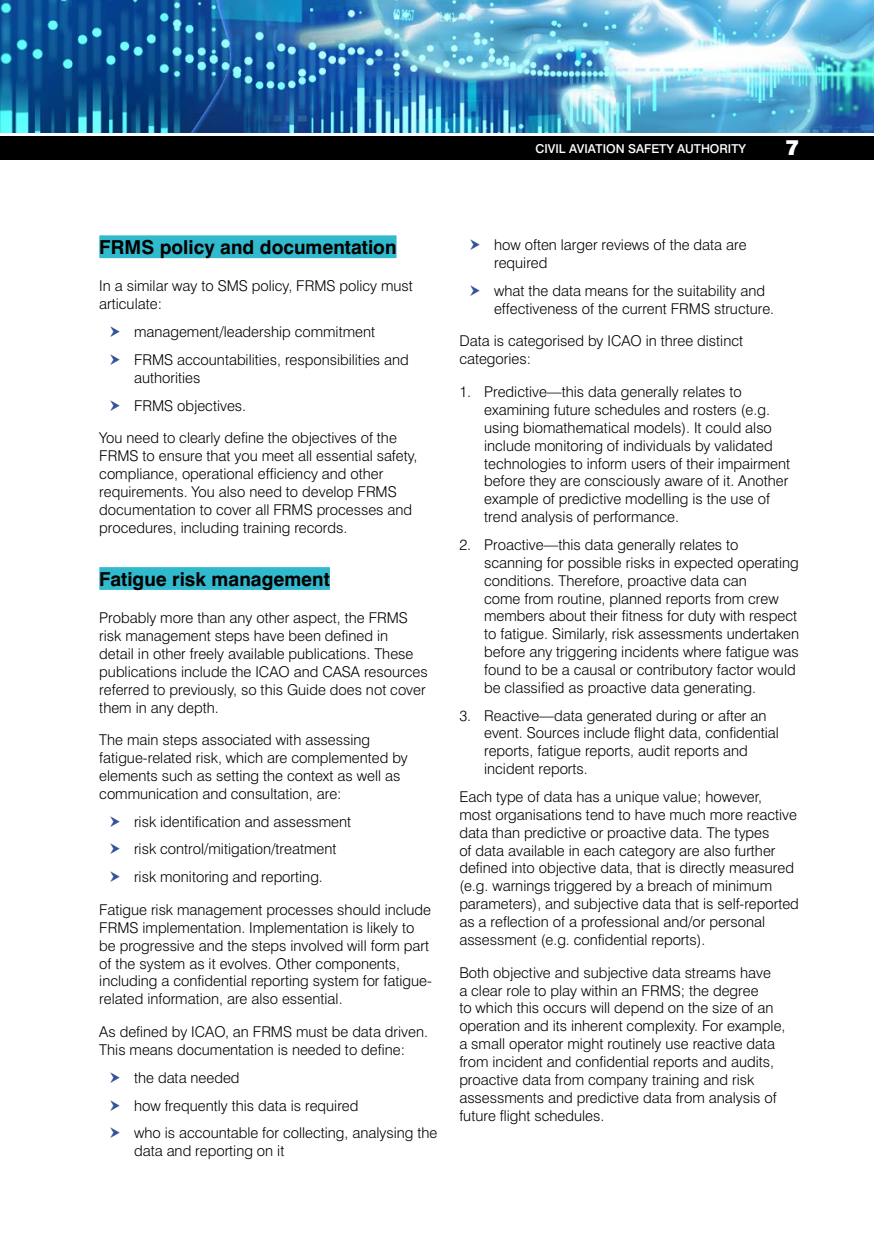
<style>
.page{position:relative;width:874px;height:1241px;background:#fff}
.page>*{position:absolute;margin:0;border:0;box-sizing:border-box;transform-origin:0 0}
.t1{font:900 21px "Swiss 721 BT";color:#fff}
.t2{font:700 19.25px "Swiss 721 BT";color:#000}
.Body_text_black{font:300 14.88px/17.8px "Swiss 721 BT";color:#000}
.number_tab{font:300 14.88px/17.8px "Swiss 721 BT";color:#000}
.t3{font:500 12.25px "Swiss 721 BT";color:#fff}
</style>
<div class="page">
<img style="left:0;top:0;width:873px;height:133px">
<div style="left:0;top:135px;width:873px;height:26px;background:#000"></div>
<hr style="left:0;top:160px;width:873px;height:2px;background:#fff">
<div style="left:99px;top:235px;width:297px;height:23px;background:#31b9ce"></div>
<div style="left:99px;top:567px;width:231px;height:23px;background:#31b9ce"></div>
<p class="t3" style="left:535px;top:141px;width:212px">CIVIL AVIATION SAFETY AUTHORITY</p>
<h1 class="t1" style="left:785px;top:135px;width:15px">7</h1>
<h2 class="t2" style="left:99px;top:235px;width:298px">FRMS policy and documentation</h2>
<p class="Body_text_black" style="left:99px;top:277px;width:315px">In a similar way to SMS policy, FRMS policy must articulate:</p>
<p class="Body_text_black" style="left:134px;top:323px;width:242px">management/leadership commitment</p>
<p class="Body_text_black" style="left:134px;top:350px;width:276px">FRMS accountabilities, responsibilities and authorities</p>
<p class="Body_text_black" style="left:134px;top:396px;width:113px">FRMS objectives.</p>
<p class="Body_text_black" style="left:99px;top:429px;width:319px">You need to clearly define the objectives of the FRMS to ensure that you meet all essential safety, compliance, operational efficiency and other requirements. You also need to develop FRMS documentation to cover all FRMS processes and procedures, including training records.</p>
<h2 class="t2" style="left:99px;top:567px;width:232px">Fatigue risk management</h2>
<p class="Body_text_black" style="left:99px;top:608px;width:330px">Probably more than any other aspect, the FRMS risk management steps have been defined in<br>detail in other freely available publications. These publications include the ICAO and CASA resources referred to previously, so this Guide does not cover them in any depth.</p>
<p class="Body_text_black" style="left:99px;top:730px;width:310px">The main steps associated with assessing fatigue-related risk, which are complemented by elements such as setting the context as well as communication and consultation, are:</p>
<p class="Body_text_black" style="left:134px;top:812px;width:218px">risk identification and assessment</p>
<p class="Body_text_black" style="left:134px;top:840px;width:204px">risk control/mitigation/treatment</p>
<p class="Body_text_black" style="left:134px;top:867px;width:190px">risk monitoring and reporting.</p>
<p class="Body_text_black" style="left:99px;top:900px;width:334px">Fatigue risk management processes should include FRMS implementation. Implementation is likely to be progressive and the steps involved will form part of the system as it evolves. Other components, including a confidential reporting system for fatigue&shy;related information, are also essential.</p>
<p class="Body_text_black" style="left:99px;top:1022px;width:330px">As defined by ICAO, an FRMS must be data driven.<br>This means documentation is needed to define:</p>
<p class="Body_text_black" style="left:134px;top:1068px;width:107px">the data needed</p>
<p class="Body_text_black" style="left:134px;top:1095px;width:226px">how frequently this data is required</p>
<p class="Body_text_black" style="left:134px;top:1123px;width:305px">who is accountable for collecting, analysing the data and reporting on it</p>
<p class="Body_text_black" style="left:494px;top:236px;width:254px">how often larger reviews of the data are required</p>
<p class="Body_text_black" style="left:494px;top:281px;width:281px">what the data means for the suitability and effectiveness of the current FRMS structure.</p>
<p class="Body_text_black" style="left:459px;top:332px;width:285px">Data is categorised by ICAO in three distinct categories:</p>
<p class="number_tab" style="left:484px;top:382px;width:307px;text-indent:-25px">1. Predictive—this data generally relates to examining future schedules and rosters (e.g. using biomathematical models). It could also include monitoring of individuals by validated technologies to inform users of their impairment before they are consciously aware of it. Another example of predictive modelling is the use of trend analysis of performance.</p>
<p class="number_tab" style="left:484px;top:535px;width:316px;text-indent:-25px">2. Proactive—this data generally relates to scanning for possible risks in expected operating conditions. Therefore, proactive data can<br>come from routine, planned reports from crew members about their fitness for duty with respect to fatigue. Similarly, risk assessments undertaken before any triggering incidents where fatigue was found to be a causal or contributory factor would be classified as proactive data generating.</p>
<p class="number_tab" style="left:484px;top:706px;width:296px;text-indent:-25px">3. Reactive—data generated during or after an event. Sources include flight data, confidential reports, fatigue reports, audit reports and incident reports.</p>
<p class="Body_text_black" style="left:459px;top:787px;width:341px">Each type of data has a unique value; however,<br>most organisations tend to have much more reactive data than predictive or proactive data. The types<br>of data available in each category are also further defined into objective data, that is directly measured (e.g. warnings triggered by a breach of minimum parameters), and subjective data that is self-reported as a reflection of a professional and/or personal assessment (e.g. confidential reports).</p>
<p class="Body_text_black" style="left:459px;top:963px;width:327px">Both objective and subjective data streams have<br>a clear role to play within an FRMS; the degree<br>to which this occurs will depend on the size of an operation and its inherent complexity. For example, a small operator might routinely use reactive data from incident and confidential reports and audits, proactive data from company training and risk assessments and predictive data from analysis of future flight schedules.</p>
</div>
